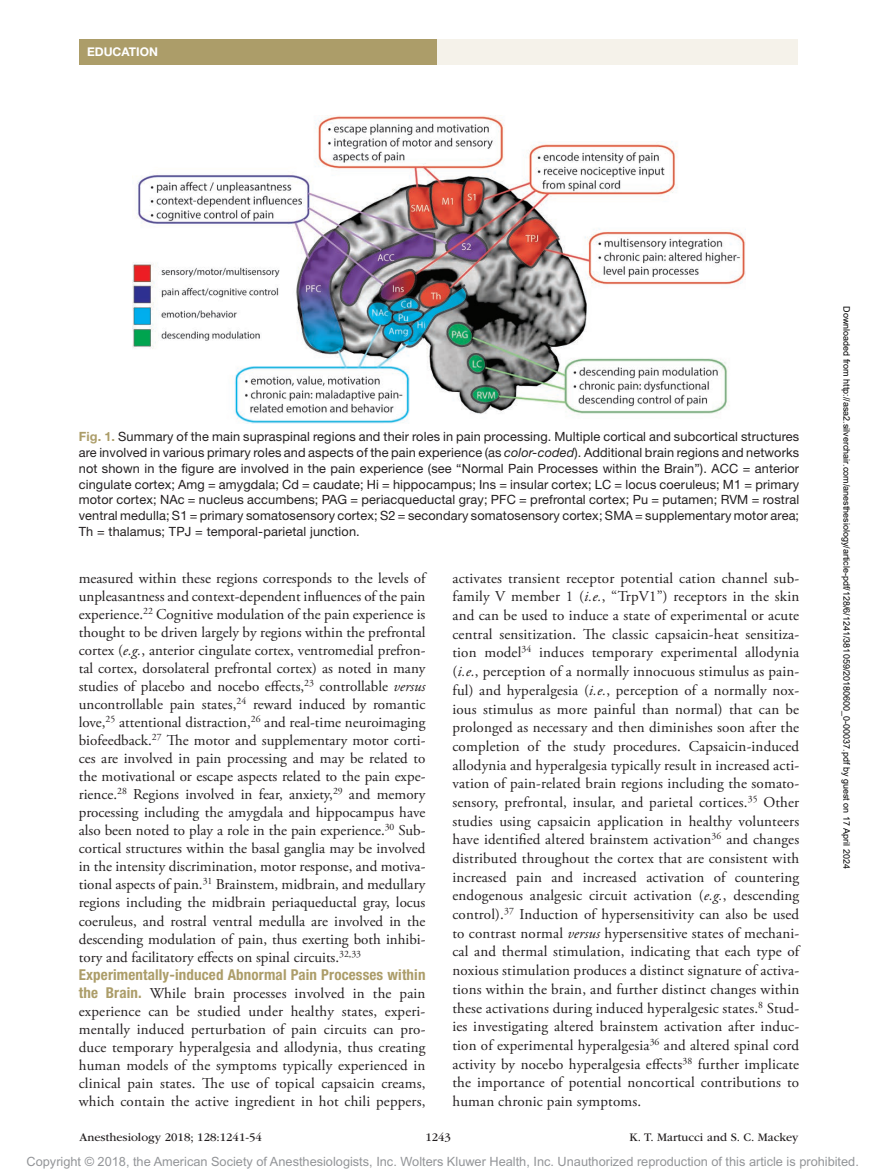
<style>
.page{position:relative;width:878px;height:1175px;background:#fff}
.page>*{position:absolute;margin:0;border:0;box-sizing:border-box;transform-origin:0 0}
.t1{font:15px/18.8px "Adobe Garamond Pro";letter-spacing:.01em;color:#231f20;text-align:justify}
.t2{font:700 condensed 15px "Helvetica Neue LT Std";letter-spacing:.01em;color:#ac9d69}
.t3{font:12.75px/15.8px "Helvetica Neue LT Std";letter-spacing:.01em;color:#231f20;text-align:justify}
.t4{font:12.75px "Arial MT Std";color:#939598}
.t5{font:12px "ITC Garamond Std";color:#231f20}
.t6{font:700 12px "Helvetica Neue";color:#fff}
.t7{font:9px "Arial";color:#000}
.s1{font-weight:700;color:#ac9d69}
.s2{font-style:italic}
.s3{font-family:"Helvetica Neue LT Std";font-weight:700;font-stretch:condensed;color:#ac9d69}
</style>
<div class="page">
<div style="left:432px;top:39px;width:365px;height:26px;background:#f5f2ea"></div>
<div style="left:79px;top:39px;width:357px;height:25px;background:#ac9d69"></div>
<img style="left:133px;top:116px;width:612px;height:307px">
<p class="t6" style="left:87px;top:45px;width:72px">EDUCATION</p>
<p class="t3" style="left:79px;top:429px;width:722px"><span class="s1">Fig. 1.</span> Summary of the main supraspinal regions and their roles in pain processing. Multiple cortical and subcortical structures are involved in various primary roles and aspects of the pain experience (as <span class="s2">color-coded</span>). Additional brain regions and networks not shown in the figure are involved in the pain experience (see “Normal Pain Processes within the Brain”). ACC = anterior cingulate cortex; Amg = amygdala; Cd = caudate; Hi = hippocampus; Ins = insular cortex; LC = locus coeruleus; M1 = primary motor cortex; NAc = nucleus accumbens; PAG = periacqueductal gray; PFC = prefrontal cortex; Pu = putamen; RVM = rostral ventral medulla; S1 = primary somatosensory cortex; S2 = secondary somatosensory cortex; SMA = supplementary motor area; Th = thalamus; TPJ = temporal-parietal junction.</p>
<p class="t1" style="left:79px;top:569px;width:348px;line-height:18px">measured within these regions corresponds to the levels of unpleasantness and context-dependent influences of the pain experience.<sup>22</sup> Cognitive modulation of the pain experience is thought to be driven largely by regions within the prefrontal cortex (<span class="s2">e.g.</span>, anterior cingulate cortex, ventromedial prefron&shy;tal cortex, dorsolateral prefrontal cortex) as noted in many studies of placebo and nocebo effects,<sup>23</sup> controllable <span class="s2">versus </span>uncontrollable pain states,<sup>24</sup> reward induced by romantic love,<sup>25</sup> attentional distraction,<sup>26</sup> and real-time neuroimaging biofeedback.<sup>27</sup> The motor and supplementary motor corti&shy;ces are involved in pain processing and may be related to the motivational or escape aspects related to the pain expe&shy;rience.<sup>28</sup> Regions involved in fear, anxiety,<sup>29</sup> and memory processing including the amygdala and hippocampus have also been noted to play a role in the pain experience.<sup>30</sup> Sub&shy;cortical structures within the basal ganglia may be involved in the intensity discrimination, motor response, and motiva&shy;tional aspects of pain.<sup>31</sup> Brainstem, midbrain, and medullary regions including the midbrain periaqueductal gray, locus coeruleus, and rostral ventral medulla are involved in the descending modulation of pain, thus exerting both inhibi&shy;tory and facilitatory effects on spinal circuits.<sup>32,33</sup></p>
<p class="t2" style="left:79px;top:965px;width:348px">Experimentally-induced Abnormal Pain Processes within</p>
<p class="t1" style="left:79px;top:984px;width:348px;line-height:18px"><span class="s3">the Brain.</span> While brain processes involved in the pain experience can be studied under healthy states, experi&shy;mentally induced perturbation of pain circuits can pro&shy;duce temporary hyperalgesia and allodynia, thus creating human models of the symptoms typically experienced in clinical pain states. The use of topical capsaicin creams, which contain the active ingredient in hot chili peppers,</p>
<p class="t1" style="left:452px;top:569px;width:348px">activates transient receptor potential cation channel sub&shy;family V member 1 (<span class="s2">i.e.</span>, “TrpV1”) receptors in the skin and can be used to induce a state of experimental or acute central sensitization. The classic capsaicin-heat sensitiza&shy;tion model<sup>34</sup> induces temporary experimental allodynia (<span class="s2">i.e.</span>, perception of a normally innocuous stimulus as pain&shy;ful) and hyperalgesia (<span class="s2">i.e.</span>, perception of a normally nox&shy;ious stimulus as more painful than normal) that can be prolonged as necessary and then diminishes soon after the completion of the study procedures. Capsaicin-induced allodynia and hyperalgesia typically result in increased acti&shy;vation of pain-related brain regions including the somato&shy;sensory, prefrontal, insular, and parietal cortices.<sup>35</sup> Other studies using capsaicin application in healthy volunteers have identified altered brainstem activation<sup>36</sup> and changes distributed throughout the cortex that are consistent with increased pain and increased activation of countering endogenous analgesic circuit activation (<span class="s2">e.g.</span>, descending control).<sup>37</sup> Induction of hypersensitivity can also be used to contrast normal <span class="s2">versus</span> hypersensitive states of mechani&shy;cal and thermal stimulation, indicating that each type of noxious stimulation produces a distinct signature of activa&shy;tions within the brain, and further distinct changes within these activations during induced hyperalgesic states.<sup>8</sup> Stud&shy;ies investigating altered brainstem activation after induc&shy;tion of experimental hyperalgesia<sup>36</sup> and altered spinal cord activity by nocebo hyperalgesia effects<sup>38</sup> further implicate the importance of potential noncortical contributions to human chronic pain symptoms.</p>
<p class="t5" style="left:80px;top:1130px;width:184px">Anesthesiology 2018; 128:1241-54</p>
<p class="t5" style="left:425px;top:1130px;width:27px">1243</p>
<p class="t5" style="left:629px;top:1130px;width:170px">K. T. Martucci and S. C. Mackey</p>
<p class="t7" style="left:850px;top:306px;width:564px;rotate:90deg">Downloaded from http://asa2.silverchair.com/anesthesiology/article-pdf/128/6/1241/381059/20180600_0-00037.pdf by guest on 17 April 2024</p>
<p class="t4" style="left:27px;top:1154px;width:833px">Copyright © 2018, the American Society of Anesthesiologists, Inc. Wolters Kluwer Health, Inc. Unauthorized reproduction of this article is prohibited.</p>
</div>
